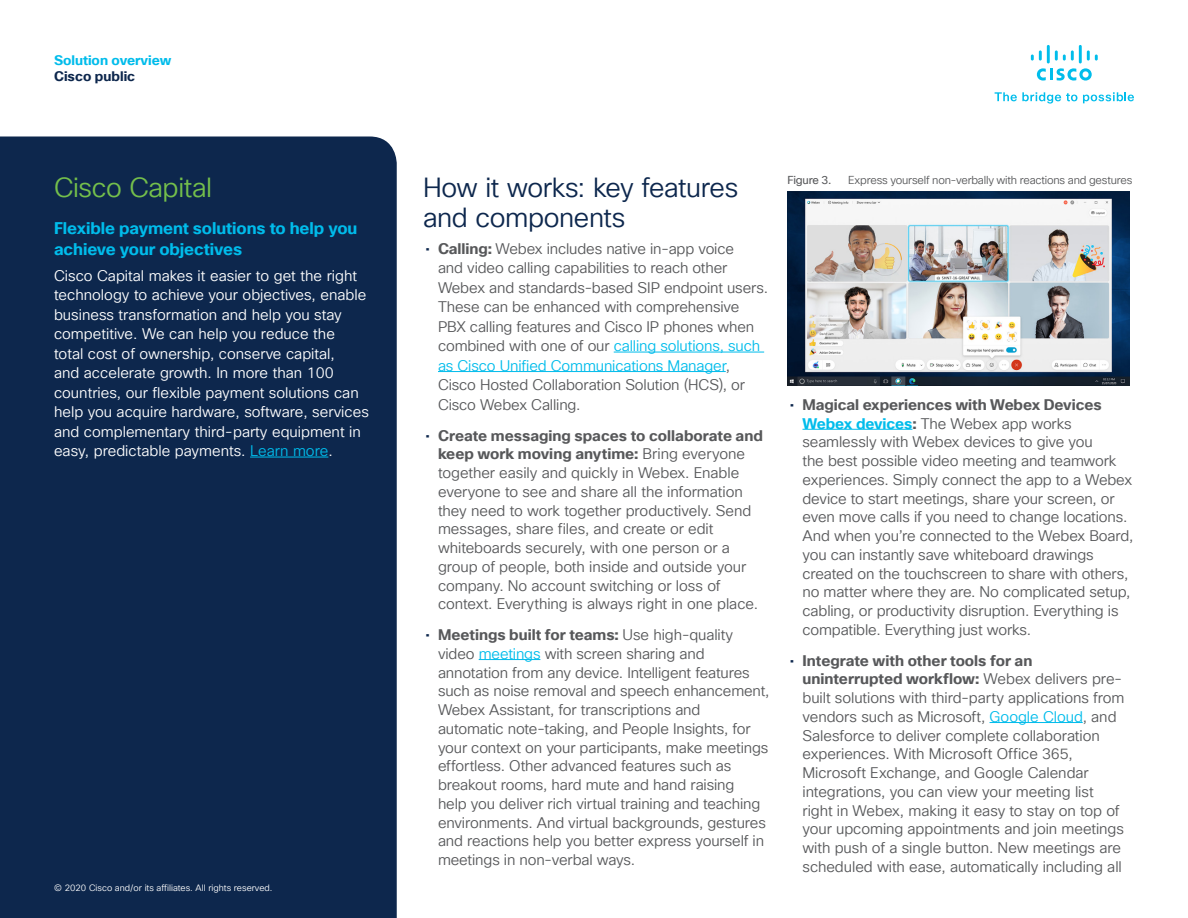
<style>
.page{position:relative;width:1188px;height:918px;background:#fff}
.page>*{position:absolute;margin:0;border:0;box-sizing:border-box;transform-origin:0 0}
.Subhead2_midnight_bl{font:27px/30px "Cisco Sans TT Light";letter-spacing:-.015em;color:#0d274d}
.Subhead2_Green{font:27px "Cisco Sans TT Light";letter-spacing:-.015em;color:#74bf4b}
.Subhead3_Blue{font:700 16.5px/21px "Cisco Sans TT";letter-spacing:-.005em;color:#00bceb}
.t1{font:15px/18.8px "Cisco Sans TT Light";letter-spacing:-.01em;color:#57585a}
.Body_White{font:15px/19.5px "Cisco Sans TT Light";color:#fff}
.t2{font:700 13.5px "Cisco Sans TT";color:#00bceb}
.t3{font:700 13.5px "Cisco Sans TT";color:#0d274d}
.FigureCaption{font:11.25px "Cisco Sans TT Light";letter-spacing:-.015em;color:#57585a}
.FigureCaption-2{font:11.25px "Cisco Sans TT";letter-spacing:-.02em;color:#57585a}
.Footer_white{font:9px "Cisco Sans TT Light";color:#fff}
.s1{color:#00bceb}
.s2{font-family:"Cisco Sans TT";color:#0d274d}
.s3{font-family:"Cisco Sans TT";font-weight:700}
.s4{font-family:"Cisco Sans TT";font-weight:700;color:#00bceb}
</style>
<div class="page">
<svg style="left:995px;top:92px;width:82px;height:12px"></svg>
<svg style="left:1083px;top:92px;width:51px;height:11px"></svg>
<svg style="left:1037px;top:68px;width:55px;height:13px"></svg>
<svg style="left:1031px;top:50px;width:11px;height:11px"></svg>
<hr style="left:1047px;top:45px;width:3px;height:18px;background:#00bdeb">
<svg style="left:1055px;top:50px;width:19px;height:11px"></svg>
<hr style="left:1079px;top:45px;width:3px;height:18px;background:#00bdeb">
<svg style="left:1087px;top:50px;width:11px;height:11px"></svg>
<div style="left:0;top:136px;width:397px;height:782px;background:#0d274d"></div>
<hr style="left:250px;top:457px;width:78px;height:1px;background:#00bceb">
<hr style="left:614px;top:352px;width:150px;height:1px;background:#00bceb">
<hr style="left:438px;top:371px;width:288px;height:1px;background:#00bceb">
<hr style="left:479px;top:659px;width:61px;height:1px;background:#00bceb">
<hr style="left:803px;top:429px;width:109px;height:1px;background:#00bceb">
<hr style="left:990px;top:722px;width:93px;height:1px;background:#00bceb">
<img style="left:788px;top:192px;width:342px;height:193px">
<p class="t2" style="left:54px;top:51px;width:119px">Solution overview</p>
<p class="t3" style="left:54px;top:67px;width:83px">Cisco public</p>
<p class="Subhead2_Green" style="left:54px;top:170px;width:160px">Cisco Capital</p>
<p class="Subhead3_Blue" style="left:54px;top:218px;width:305px">Flexible payment solutions to help you achieve your objectives</p>
<p class="Body_White" style="left:54px;top:266px;width:316px">Cisco Capital makes it easier to get the right technology to achieve your objectives, enable business transformation and help you stay competitive. We can help you reduce the<br>total cost of ownership, conserve capital,<br>and accelerate growth. In more than 100 countries, our flexible payment solutions can help you acquire hardware, software, services and complementary third-party equipment in easy, predictable payments. <span class="s1">Learn more</span>.</p>
<p class="Footer_white" style="left:54px;top:882px;width:220px">© 2020 Cisco and/or its affiliates. All rights reserved.</p>
<p class="Subhead2_midnight_bl" style="left:423px;top:173px;width:317px">How it works: key features and components</p>
<p class="t1" style="left:438px;top:239px;width:332px;line-height:19.5px;text-indent:-13px"><span class="s2">•</span> <span class="s3">Calling:</span> Webex includes native in-app voice<br>and video calling capabilities to reach other Webex and standards-based SIP endpoint users.<br>These can be enhanced with comprehensive PBX calling features and Cisco IP phones when combined with one of our <span class="s1">calling solutions, such as Cisco Unified Communications Manager</span>, Cisco Hosted Collaboration Solution (HCS), or Cisco Webex Calling.</p>
<p class="t1" style="left:438px;top:426px;width:326px;text-indent:-13px"><span class="s2">•</span> <span class="s3">Create messaging spaces to collaborate and keep work moving anytime:</span> Bring everyone together easily and quickly in Webex. Enable everyone to see and share all the information they need to work together productively. Send messages, share files, and create or edit whiteboards securely, with one person or a group of people, both inside and outside your company. No account switching or loss of context. Everything is always right in one place.</p>
<p class="t1" style="left:438px;top:626px;width:333px;text-indent:-13px"><span class="s2">•</span> <span class="s3">Meetings built for teams:</span> Use high-quality video <span class="s1">meetings</span> with screen sharing and annotation from any device. Intelligent features such as noise removal and speech enhancement, Webex Assistant, for transcriptions and automatic note-taking, and People Insights, for your context on your participants, make meetings effortless. Other advanced features such as breakout rooms, hard mute and hand raising<br>help you deliver rich virtual training and teaching environments. And virtual backgrounds, gestures and reactions help you better express yourself in meetings in non-verbal ways.</p>
<p class="FigureCaption-2" style="left:788px;top:173px;width:45px">Figure 3.</p>
<p class="FigureCaption" style="left:848px;top:173px;width:286px">Express yourself non-verbally with reactions and gestures</p>
<p class="t1" style="left:803px;top:396px;width:332px;text-indent:-13px"><span class="s2">•</span> <span class="s3">Magical experiences with Webex Devices </span><span class="s4">Webex devices</span><span class="s3">:</span> The Webex app works seamlessly with Webex devices to give you<br>the best possible video meeting and teamwork experiences. Simply connect the app to a Webex device to start meetings, share your screen, or even move calls if you need to change locations.<br>And when you’re connected to the Webex Board, you can instantly save whiteboard drawings created on the touchscreen to share with others, no matter where they are. No complicated setup, cabling, or productivity disruption. Everything is compatible. Everything just works.</p>
<p class="t1" style="left:803px;top:651px;width:324px;text-indent:-13px"><span class="s2">•</span> <span class="s3">Integrate with other tools for an uninterrupted workflow:</span> Webex delivers pre&shy;built solutions with third-party applications from vendors such as Microsoft, <span class="s1">Google Cloud</span>, and Salesforce to deliver complete collaboration experiences. With Microsoft Office 365, Microsoft Exchange, and Google Calendar integrations, you can view your meeting list right in Webex, making it easy to stay on top of your upcoming appointments and join meetings with push of a single button. New meetings are scheduled with ease, automatically including all</p>
</div>
